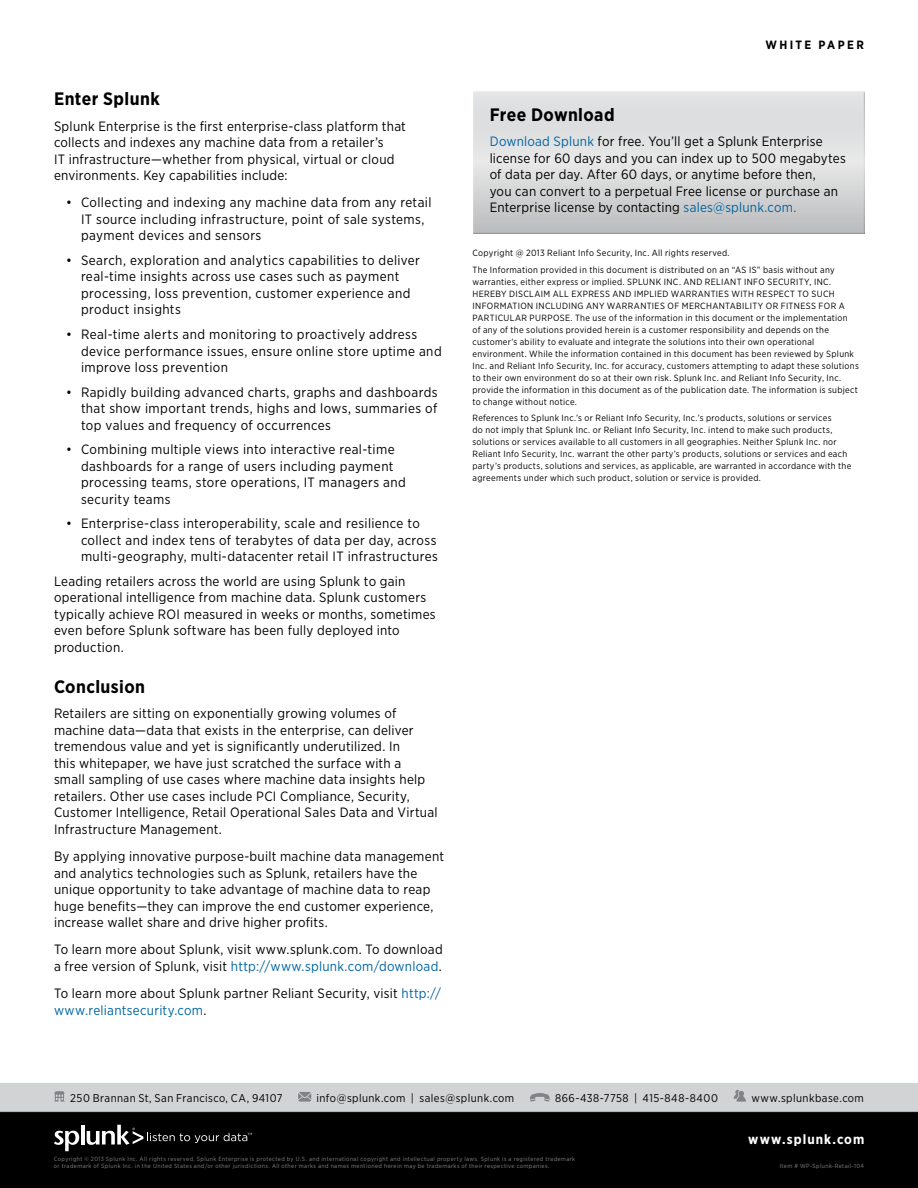
<style>
.page{position:relative;width:918px;height:1188px;background:#fff}
.page>*{position:absolute;margin:0;border:0;box-sizing:border-box;transform-origin:0 0}
.t1{font:700 18px "Gotham Narrow";letter-spacing:.025em;color:#000}
.t2{font:13.5px/16.5px "Gotham Narrow";letter-spacing:.02em;color:#000}
.t3{font:700 13.5px "Gotham Narrow";letter-spacing:.08em;color:#fff}
.t4{font:700 12px "Gotham Narrow";letter-spacing:.195em;color:#000}
.t5{font:11.25px "Gotham Narrow";letter-spacing:.04em;color:#000}
.t6{font:9px/12px "Gotham Narrow";letter-spacing:.035em;color:#000}
.t7{font:6px/7.5px "Gotham Narrow";letter-spacing:.065em;color:#808285}
.s1{color:#0065a4}
</style>
<div class="page">
<div style="left:0;top:1112px;width:918px;height:76px;background:#000"></div>
<div style="left:0;top:1083px;width:918px;height:31px;background:#121212"></div>
<div style="left:0;top:1083px;width:918px;height:29px;background:#d1d3d4"></div>
<svg style="left:54px;top:1131px;width:25px;height:20px"></svg>
<hr style="left:81px;top:1125px;width:3px;height:20px;background:#fff">
<svg style="left:87px;top:1125px;width:165px;height:20px"></svg>
<div style="left:472px;top:91px;width:394px;height:145px;background:#000;opacity:.75"></div>
<h1 class="t1" style="left:54px;top:88px;width:107px">Enter Splunk</h1>
<p class="t2" style="left:54px;top:118px;width:353px">Splunk Enterprise is the first enterprise-class platform that collects and indexes any machine data from a retailer’s<br>IT infrastructure—whether from physical, virtual or cloud environments. Key capabilities include:</p>
<p class="t2" style="left:81px;top:194px;width:352px;text-indent:-15px">• Collecting and indexing any machine data from any retail<br>IT source including infrastructure, point of sale systems, payment devices and sensors</p>
<p class="t2" style="left:81px;top:252px;width:341px;text-indent:-15px">• Search, exploration and analytics capabilities to deliver real-time insights across use cases such as payment processing, loss prevention, customer experience and product insights</p>
<p class="t2" style="left:81px;top:326px;width:362px;text-indent:-15px">• Real-time alerts and monitoring to proactively address device performance issues, ensure online store uptime and improve loss prevention</p>
<p class="t2" style="left:81px;top:384px;width:358px;text-align:justify;text-indent:-15px">• Rapidly building advanced charts, graphs and dashboards that show important trends, highs and lows, summaries of top values and frequency of occurrences</p>
<p class="t2" style="left:81px;top:441px;width:326px;text-indent:-15px">• Combining multiple views into interactive real-time dashboards for a range of users including payment processing teams, store operations, IT managers and security teams</p>
<p class="t2" style="left:81px;top:515px;width:358px;text-indent:-15px">• Enterprise-class interoperability, scale and resilience to collect and index tens of terabytes of data per day, across multi-geography, multi-datacenter retail IT infrastructures</p>
<p class="t2" style="left:54px;top:573px;width:383px">Leading retailers across the world are using Splunk to gain operational intelligence from machine data. Splunk customers typically achieve ROI measured in weeks or months, sometimes even before Splunk software has been fully deployed into production.</p>
<h1 class="t1" style="left:54px;top:676px;width:93px">Conclusion</h1>
<p class="t2" style="left:54px;top:705px;width:385px">Retailers are sitting on exponentially growing volumes of machine data—data that exists in the enterprise, can deliver tremendous value and yet is significantly underutilized. In<br>this whitepaper, we have just scratched the surface with a<br>small sampling of use cases where machine data insights help retailers. Other use cases include PCI Compliance, Security, Customer Intelligence, Retail Operational Sales Data and Virtual Infrastructure Management.</p>
<p class="t2" style="left:54px;top:848px;width:392px">By applying innovative purpose-built machine data management and analytics technologies such as Splunk, retailers have the unique opportunity to take advantage of machine data to reap huge benefits—they can improve the end customer experience, increase wallet share and drive higher profits.</p>
<p class="t2" style="left:54px;top:941px;width:390px">To learn more about Splunk, visit www.splunk.com. To download a free version of Splunk, visit <span class="s1">http://www.splunk.com/download</span>.</p>
<p class="t2" style="left:54px;top:985px;width:389px">To learn more about Splunk partner Reliant Security, visit <span class="s1">http:// www.reliantsecurity.com</span>.</p>
<p class="t4" style="left:766px;top:38px;width:100px">white paper</p>
<h1 class="t1" style="left:490px;top:104px;width:126px">Free Download</h1>
<p class="t2" style="left:490px;top:133px;width:358px"><span class="s1">Download Splunk</span> for free. You’ll get a Splunk Enterprise license for 60 days and you can index up to 500 megabytes of data per day. After 60 days, or anytime before then,<br>you can convert to a perpetual Free license or purchase an Enterprise license by contacting <span class="s1">sales@splunk.com.</span></p>
<p class="t6" style="left:472px;top:245px;width:364px;line-height:16.5px">Copyright @ 2013 Reliant Info Security, Inc. All rights reserved.<br>The Information provided in this document is distributed on an “AS IS” basis without any</p>
<p class="t6" style="left:472px;top:275px;width:388px">warranties, either express or implied. SPLUNK INC. AND RELIANT INFO SECURITY, INC.<br>HEREBY DISCLAIM ALL EXPRESS AND IMPLIED WARRANTIES WITH RESPECT TO SUCH INFORMATION INCLUDING ANY WARRANTIES OF MERCHANTABILITY OR FITNESS FOR A PARTICULAR PURPOSE. The use of the information in this document or the implementation<br>of any of the solutions provided herein is a customer responsibility and depends on the customer’s ability to evaluate and integrate the solutions into their own operational environment. While the information contained in this document has been reviewed by Splunk Inc. and Reliant Info Security, Inc. for accuracy, customers attempting to adapt these solutions to their own environment do so at their own risk. Splunk Inc. and Reliant Info Security, Inc. provide the information in this document as of the publication date. The information is subject to change without notice.</p>
<p class="t6" style="left:472px;top:412px;width:380px">References to Splunk Inc.’s or Reliant Info Security, Inc.’s products, solutions or services<br>do not imply that Splunk Inc. or Reliant Info Security, Inc. intend to make such products, solutions or services available to all customers in all geographies. Neither Splunk Inc. nor Reliant Info Security, Inc. warrant the other party’s products, solutions or services and each party’s products, solutions and services, as applicable, are warranted in accordance with the agreements under which such product, solution or service is provided.</p>
<p class="t5" style="left:70px;top:1091px;width:214px">250 Brannan St, San Francisco, CA, 94107</p>
<p class="t5" style="left:317px;top:1091px;width:199px">info@splunk.com | sales@splunk.com</p>
<p class="t5" style="left:555px;top:1091px;width:164px">866-438-7758 | 415-848-8400</p>
<p class="t5" style="left:751px;top:1091px;width:114px">www.splunkbase.com</p>
<p class="t3" style="left:748px;top:1132px;width:118px">www.splunk.com</p>
<p class="t7" style="left:54px;top:1155px;width:523px">Copyright © 2013 Splunk Inc. All rights reserved. Splunk Enterprise is protected by U.S. and international copyright and intellectual property laws. Splunk is a registered trademark or trademark of Splunk Inc. in the United States and/or other jurisdictions. All other marks and names mentioned herein may be trademarks of their respective companies.</p>
<p class="t7" style="left:780px;top:1162px;width:86px">Item # WP-Splunk-Retail-104</p>
</div>
